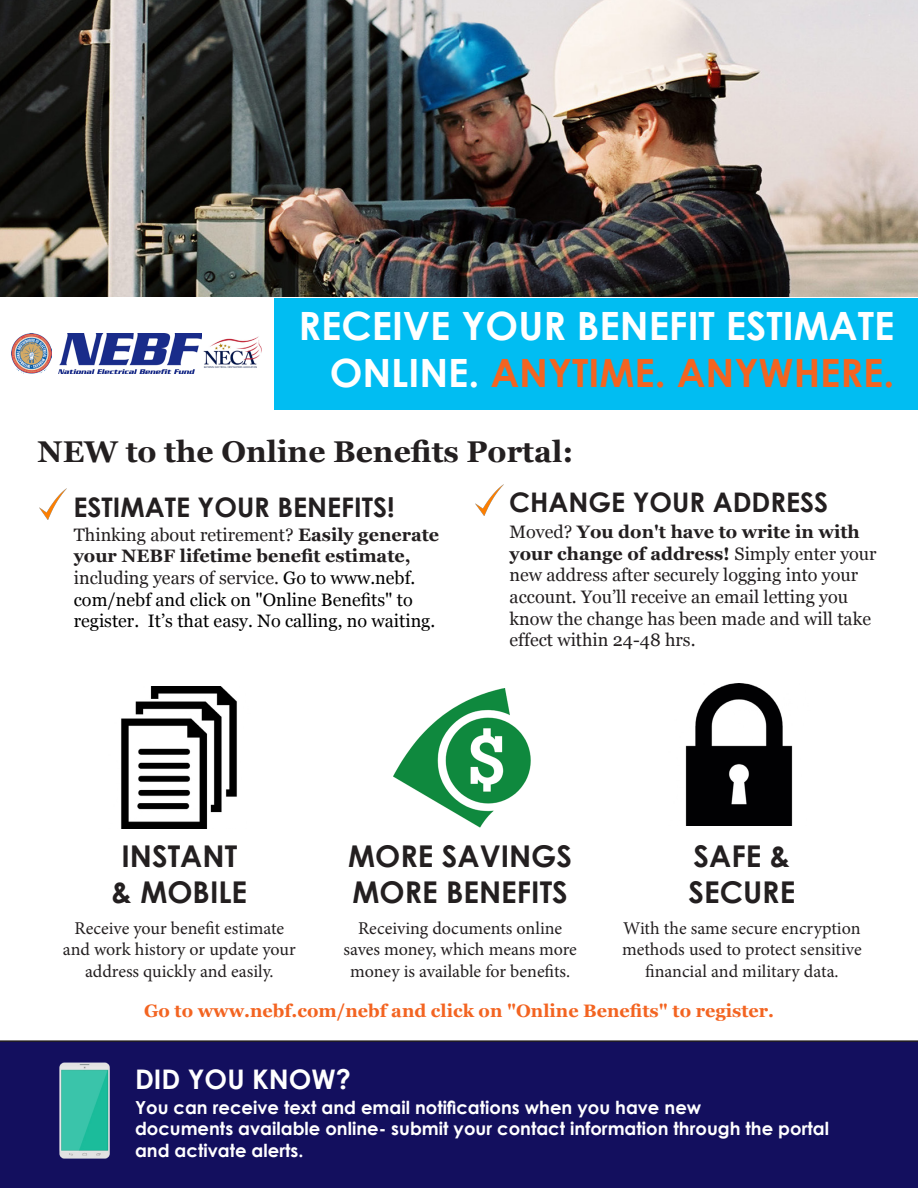
<style>
.page{position:relative;width:918px;height:1188px;background:#fff}
.page>*{position:absolute;margin:0;border:0;box-sizing:border-box;transform-origin:0 0}
.t1{font:700 39px/46.8px "Century Gothic";color:#fff;text-align:right}
.t2{font:700 30px/36px "Century Gothic";color:#231f20}
.t3{font:700 30px "Georgia";color:#231f20}
.t4{font:700 27px "Century Gothic";color:#231f20}
.t5{font:700 27px "Century Gothic";color:#fff}
.t6{font:18px/21.6px "Minion Pro";letter-spacing:-.005em;color:#231f20;text-align:center}
.t7{font:18px/21.6px "Georgia";color:#231f20}
.t8{font:18px/21.6px "Georgia";color:#000}
.t9{font:700 18px/21.6px "Century Gothic";color:#fff}
.t10{font:700 18px "Georgia";color:#f36421}
.s1{color:#f36421}
.s2{color:#231f20}
.s3{font-weight:700;color:#231f20}
.s4{font-weight:700}
</style>
<div class="page">
<img style="left:0;top:0;width:918px;height:297px">
<div style="left:0;top:1040px;width:918px;height:148px;background:#130f5e"></div>
<img style="left:34px;top:1060px;width:101px;height:101px">
<img style="left:121px;top:686px;width:116px;height:143px">
<img style="left:393px;top:689px;width:138px;height:139px">
<img style="left:685px;top:683px;width:108px;height:143px">
<img style="left:475px;top:485px;width:28px;height:30px">
<img style="left:39px;top:489px;width:28px;height:30px">
<img style="left:203px;top:336px;width:59px;height:32px">
<img style="left:58px;top:333px;width:144px;height:41px">
<img style="left:12px;top:333px;width:40px;height:41px">
<div style="left:275px;top:298px;width:643px;height:112px;background:#01bdf2"></div>
<p class="t1" style="left:298px;top:301px;width:597px">RECEIVE YOUR BENEFIT ESTIMATE<br>ONLINE. <span class="s1">ANYTIME. ANYWHERE.</span></p>
<p class="t3" style="left:38px;top:433px;width:537px">NEW to the Online Benefits Portal:</p>
<p class="t4" style="left:73px;top:486px;width:323px">ESTIMATE YOUR BENEFITS!</p>
<p class="t4" style="left:509px;top:482px;width:321px">CHANGE YOUR ADDRESS</p>
<p class="t8" style="left:74px;top:524px;width:367px"><span class="s2">Thinking about retirement?</span> <span class="s3">Easily generate your NEBF lifetime benefit estimate, </span><span class="s2">including years of service.</span> Go to www.nebf. com/nebf and click on "Online Benefits" to register. It’s that easy. No calling, no waiting.</p>
<p class="t7" style="left:510px;top:522px;width:369px">Moved? <span class="s4">You don't have to write in with your change of address!</span> Simply enter your new address after securely logging into your account. You’ll receive an email letting you know the change has been made and will take effect within 24-48 hrs.</p>
<p class="t2" style="left:122px;top:836px;width:117px">INSTANT</p>
<p class="t2" style="left:112px;top:872px;width:137px">&amp; MOBILE</p>
<p class="t6" style="left:63px;top:917px;width:234px">Receive your benefit estimate and work history or update your address quickly and easily.</p>
<p class="t2" style="left:348px;top:836px;width:225px">MORE SAVINGS</p>
<p class="t2" style="left:353px;top:872px;width:217px">MORE BENEFITS</p>
<p class="t6" style="left:343px;top:917px;width:235px">Receiving documents online saves money, which means more money is available for benefits.</p>
<p class="t2" style="left:688px;top:836px;width:108px">SAFE &amp;<br>SECURE</p>
<p class="t6" style="left:622px;top:917px;width:241px">With the same secure encryption methods used to protect sensitive financial and military data.</p>
<p class="t10" style="left:144px;top:999px;width:632px">Go to www.nebf.com/nebf and click on "Online Benefits" to register.</p>
<p class="t5" style="left:135px;top:1059px;width:217px">DID YOU KNOW?</p>
<p class="t9" style="left:135px;top:1095px;width:696px">You can receive text and email notifications when you have new<br>documents available online- submit your contact information through the portal and activate alerts.</p>
</div>
